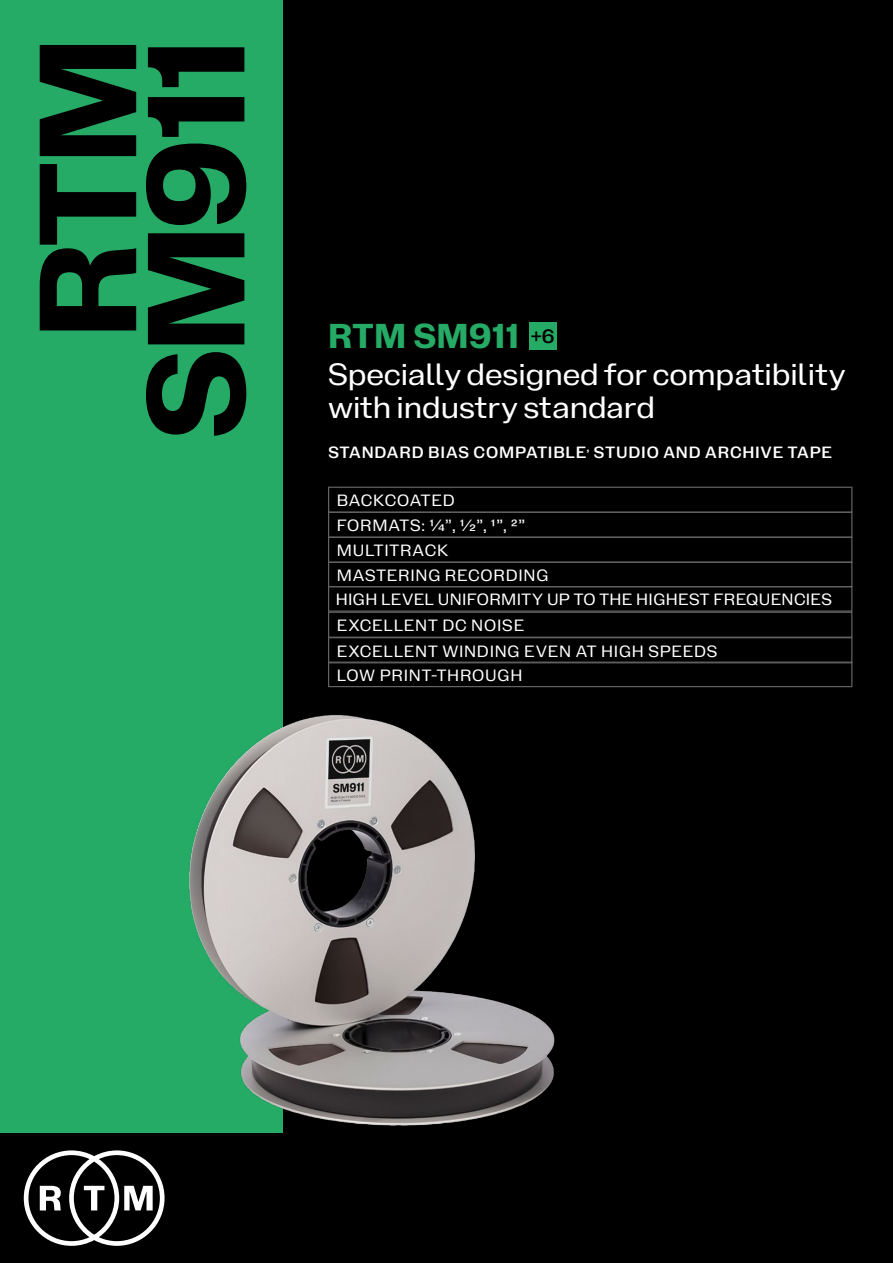
<style>
.page{position:relative;width:893px;height:1263px;background:#fff}
.page>*{position:absolute;margin:0;border:0;box-sizing:border-box;transform-origin:0 0}
.t1{font:700 137.85px/108.1px "Blok BETA 270522";letter-spacing:-.025em;color:#000;text-align:right}
.t2{font:700 34.5px "Blok BETA 270522";letter-spacing:.015em;color:#25ab66}
.t3{font:30.75px/33px "Blok BETA 270522";letter-spacing:-.005em;color:#fff}
.t4{font:500 19.35px "Blok BETA 270522";color:#000}
.t5{font:16.35px "Blok BETA 270522";letter-spacing:.045em;color:#fff}
.t6{font:16.35px/24.5px "Blok BETA 270522";letter-spacing:.025em;color:#fff}
.t7{font:500 16.35px "Blok BETA 270522";letter-spacing:.05em;color:#fff}
</style>
<div class="page">
<div style="left:0;top:0;width:893px;height:1135px;background:#25ab66"></div>
<div style="left:283px;top:0;width:610px;height:1135px;background:#000"></div>
<div style="left:0;top:1133px;width:893px;height:130px;background:#000"></div>
<div style="left:328px;top:487px;width:524px;height:26px;border:1px solid #606362"></div>
<div style="left:328px;top:537px;width:524px;height:26px;border:1px solid #606362"></div>
<div style="left:328px;top:612px;width:524px;height:26px;border:1px solid #606362"></div>
<div style="left:328px;top:512px;width:524px;height:26px;border:1px solid #606362"></div>
<div style="left:328px;top:637px;width:524px;height:26px;border:1px solid #606362"></div>
<div style="left:328px;top:562px;width:524px;height:25px;border:1px solid #606362"></div>
<div style="left:328px;top:586px;width:524px;height:26px;border:1px solid #606362"></div>
<div style="left:328px;top:661px;width:524px;height:26px;border:1px solid #606362"></div>
<svg style="left:24px;top:1150px;width:141px;height:96px"></svg>
<img style="left:189px;top:715px;width:366px;height:411px">
<div style="left:529px;top:323px;width:27px;height:27px;background:#25ab66"></div>
<h1 class="t1" style="left:35px;top:439px;width:404px;rotate:-90deg">RTM<br>SM911</h1>
<h2 class="t2" style="left:328px;top:317px;width:193px">RTM SM911</h2>
<h3 class="t3" style="left:328px;top:358px;width:519px">Specially designed for compatibility with industry standard</h3>
<p class="t7" style="left:328px;top:443px;width:505px">STANDARD BIAS COMPATIBLE, STUDIO AND ARCHIVE TAPE</p>
<p class="t5" style="left:337px;top:491px;width:119px">BACKCOATED</p>
<p class="t5" style="left:337px;top:541px;width:113px">MULTITRACK</p>
<p class="t4" style="left:530px;top:325px;width:26px">+6</p>
<p class="t5" style="left:337px;top:516px;width:190px">FORMATS: 1⁄4”, 1⁄2”, 1”, 2”</p>
<p class="t6" style="left:336px;top:563px;width:498px">MASTERING RECORDING<br>HIGH LEVEL UNIFORMITY UP TO THE HIGHEST FREQUENCIES</p>
<p class="t5" style="left:337px;top:616px;width:189px">EXCELLENT DC NOISE</p>
<p class="t5" style="left:337px;top:642px;width:382px">EXCELLENT WINDING EVEN AT HIGH SPEEDS</p>
<p class="t5" style="left:337px;top:666px;width:187px">LOW PRINT-THROUGH</p>
</div>
